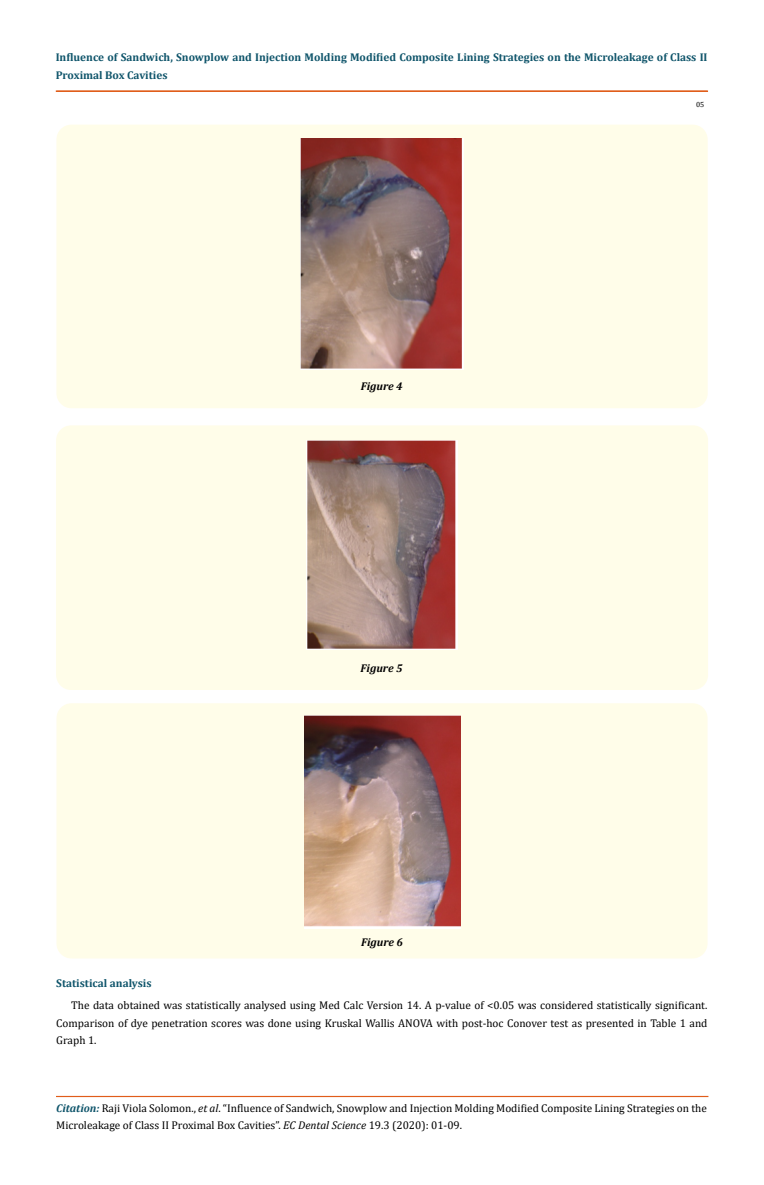
<style>
.page{position:relative;width:764px;height:1185px;background:#fff}
.page>*{position:absolute;margin:0;border:0;box-sizing:border-box;transform-origin:0 0}
.t1{font:11.25px/17.5px "Cambria";color:#000}
.t2{font:700 11.25px/17.5px "Cambria";color:#0e546a}
.t3{font:italic 700 11.25px "Cambria";color:#000}
.t4{font:7.5px "Cambria";color:#000}
.s1{font-weight:700;font-style:italic;color:#0e546a}
.s2{font-style:italic}
</style>
<div class="page">
<div style="left:56px;top:91px;width:651px;height:1px;border:1px solid #e05d1a"></div>
<div style="left:56px;top:1096px;width:652px;height:1px;border:1px solid #e05d1a"></div>
<div style="left:56px;top:125px;width:651px;height:283px;background:#fffde9;border-radius:15px"></div>
<img style="left:300px;top:139px;width:164px;height:230px">
<div style="left:56px;top:425px;width:652px;height:265px;background:#fffde9;border-radius:15px"></div>
<img style="left:306px;top:441px;width:151px;height:208px">
<div style="left:56px;top:703px;width:651px;height:256px;background:#fffde9;border-radius:15px"></div>
<img style="left:304px;top:716px;width:157px;height:212px">
<p class="t2" style="left:56px;top:48px;width:653px">Influence of Sandwich, Snowplow and Injection Molding Modified Composite Lining Strategies on the Microleakage of Class II<br>Proximal Box Cavities</p>
<p class="t4" style="left:696px;top:100px;width:10px">05</p>
<p class="t3" style="left:361px;top:378px;width:43px">Figure 4</p>
<p class="t3" style="left:361px;top:660px;width:43px">Figure 5</p>
<p class="t3" style="left:361px;top:934px;width:43px">Figure 6</p>
<p class="t2" style="left:56px;top:974px;width:97px">Statistical analysis</p>
<p class="t1" style="left:56px;top:996px;width:653px;text-align:justify;text-indent:15px">The data obtained was statistically analysed using Med Calc Version 14. A p-value of &lt;0.05 was considered statistically significant.<br>Comparison of dye penetration scores was done using Kruskal Wallis ANOVA with post-hoc Conover test as presented in Table 1 and Graph 1.</p>
<p class="t1" style="left:56px;top:1099px;width:652px"><span class="s1">Citation:</span> Raji Viola Solomon., <span class="s2">et al</span>. “Influence of Sandwich, Snowplow and Injection Molding Modified Composite Lining Strategies on the<br>Microleakage of Class II Proximal Box Cavities”. <span class="s2">EC Dental Science</span> 19.3 (2020): 01-09.</p>
</div>
